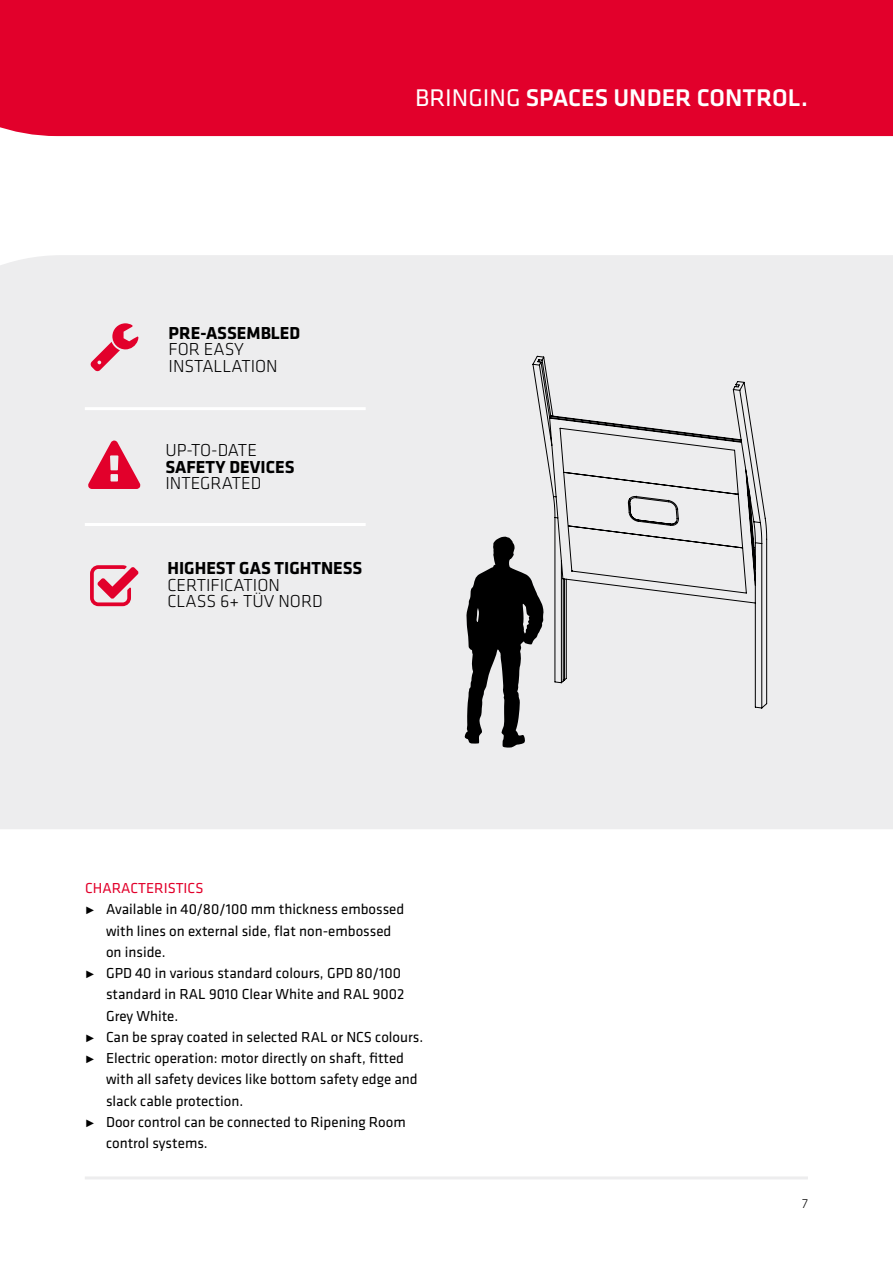
<style>
.page{position:relative;width:893px;height:1263px;background:#fff}
.page>*{position:absolute;margin:0;border:0;box-sizing:border-box;transform-origin:0 0}
.t1{font:500 25.05px "Klavika";color:#fff}
.t2{font:300 18px/16.5px "Klavika";color:#000}
.t3{font:700 18px "Klavika";color:#000}
.t4{font:15px "Klavika";color:#000}
.t5{font:15px "Klavika";color:#e2002b}
.t6{font:300 13.5px "Klavika";color:#000}
.s1{font-weight:400}
</style>
<div class="page">
<div style="left:0;top:255px;width:893px;height:574px;background:#ededee"></div>
<div style="left:0;top:0;width:893px;height:136px;background:#e2002b"></div>
<hr style="left:85px;top:1176px;width:723px;height:3px;background:#ededee">
<hr style="left:85px;top:407px;width:281px;height:3px;background:#fff">
<hr style="left:85px;top:523px;width:281px;height:3px;background:#fff">
<svg style="left:533px;top:356px;width:234px;height:352px"></svg>
<svg style="left:464px;top:536px;width:80px;height:212px"></svg>
<div style="left:90px;top:565px;width:49px;height:41px;background:#ededee"></div>
<div style="left:91px;top:323px;width:47px;height:48px;background:#ededee"></div>
<div style="left:88px;top:441px;width:52px;height:48px;background:#ededee"></div>
<h1 class="t1" style="left:415px;top:89px;width:394px"><span class="s1">BrinGinG</span> SPACES UNDER CONTROL.</h1>
<p class="t3" style="left:169px;top:326px;width:133px">PRE-ASSEMBLED</p>
<p class="t2" style="left:169px;top:341px;width:111px">FOR EASY<br>INSTALLATION</p>
<p class="t2" style="left:165px;top:443px;width:93px">UP-TO-DATE</p>
<p class="t3" style="left:165px;top:460px;width:131px">SAFETY DEVICES</p>
<p class="t2" style="left:165px;top:476px;width:97px">INTEGRATED</p>
<p class="t3" style="left:167px;top:561px;width:197px">HIGHEST GAS TIGHTNESS</p>
<p class="t2" style="left:167px;top:577px;width:157px">CERTIFICATION<br>CLASS 6+ TÜV NORD</p>
<p class="t5" style="left:85px;top:881px;width:120px">CHArACTEriSTiCS</p>
<p class="t4" style="left:85px;top:903px;width:321px">˭ Available in 40/80/100 mm thickness embossed</p>
<p class="t4" style="left:106px;top:924px;width:287px">with lines on external side, flat non-embossed</p>
<p class="t4" style="left:106px;top:945px;width:61px">on inside.</p>
<p class="t4" style="left:85px;top:967px;width:317px">˭ GPD 40 in various standard colours, GPD 80/100</p>
<p class="t4" style="left:106px;top:988px;width:300px">standard in rAL 9010 Clear White and rAL 9002</p>
<p class="t4" style="left:106px;top:1009px;width:74px">Grey White.</p>
<p class="t4" style="left:85px;top:1030px;width:340px">˭ Can be spray coated in selected rAL or nCS colours.</p>
<p class="t4" style="left:85px;top:1052px;width:321px">˭ Electric operation: motor directly on shaft, fitted</p>
<p class="t4" style="left:106px;top:1073px;width:313px">with all safety devices like bottom safety edge and</p>
<p class="t4" style="left:106px;top:1094px;width:139px">slack cable protection.</p>
<p class="t4" style="left:85px;top:1115px;width:322px">˭ Door control can be connected to ripening room</p>
<p class="t4" style="left:106px;top:1137px;width:103px">control systems.</p>
<p class="t6" style="left:802px;top:1197px;width:7px">7</p>
</div>
